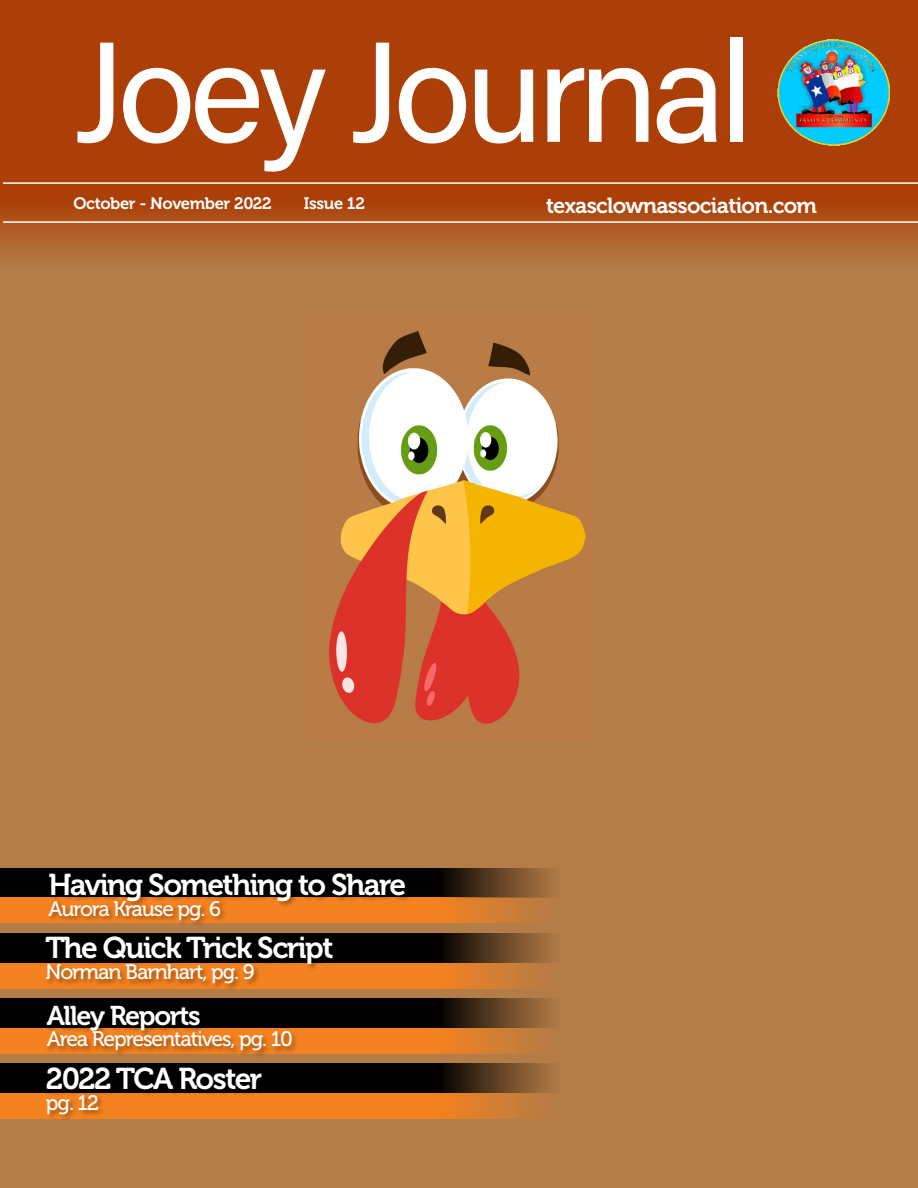
<style>
.page{position:relative;width:918px;height:1188px;background:#b47c46}
.page>*{position:absolute;margin:0;border:0;box-sizing:border-box;transform-origin:0 0}
.t1{font:142.5px "Acumin Pro";letter-spacing:-.05em;color:#fff}
.t2{font:30px "Museo 700";letter-spacing:-.05em;color:#fff}
.t3{font:27px "Museo 700";letter-spacing:-.05em;color:#fff}
.t4{font:21.75px "Museo 700";letter-spacing:-.03em;color:#fff}
.t5{font:21px "Museo 500";letter-spacing:-.05em;color:#fff}
.t6{font:16.5px "Museo 700";letter-spacing:-.02em;color:#fff}
</style>
<div class="page">
<svg style="left:0;top:0;width:918px;height:255px;background:#ac440d"></svg>
<svg style="left:0;top:868px;width:551px;height:30px;background:#2e1f10"></svg>
<svg style="left:0;top:898px;width:535px;height:25px;background:#e48029"></svg>
<div style="left:47px;top:872px;width:366px;height:55px;background:#000;opacity:.4"></div>
<svg style="left:0;top:933px;width:551px;height:30px;background:#24180d"></svg>
<svg style="left:0;top:963px;width:535px;height:25px;background:#e98026"></svg>
<div style="left:45px;top:935px;width:295px;height:56px;background:#000;opacity:.4"></div>
<svg style="left:0;top:998px;width:551px;height:30px;background:#1c130a"></svg>
<svg style="left:0;top:1028px;width:535px;height:26px;background:#eb8025"></svg>
<div style="left:46px;top:1005px;width:253px;height:53px;background:#000;opacity:.4"></div>
<svg style="left:0;top:1063px;width:551px;height:30px;background:#1d130b"></svg>
<svg style="left:0;top:1093px;width:535px;height:26px;background:#ec8124"></svg>
<div style="left:45px;top:1066px;width:225px;height:55px;background:#000;opacity:.4"></div>
<hr style="left:3px;top:182px;width:915px;height:2px;background:#fff">
<hr style="left:3px;top:221px;width:915px;height:2px;background:#fff">
<img style="left:777px;top:39px;width:112px;height:106px">
<img style="left:329px;top:331px;width:257px;height:393px">
<h1 class="t1" style="left:73px;top:-7px;width:681px">Joey Journal</h1>
<p class="t6" style="left:73px;top:194px;width:200px">October - November 2022</p>
<p class="t6" style="left:304px;top:194px;width:63px">Issue 12</p>
<p class="t4" style="left:546px;top:193px;width:273px">texasclownassociation.com</p>
<h2 class="t2" style="left:48px;top:868px;width:359px">Having Something to Share</h2>
<p class="t5" style="left:48px;top:897px;width:174px">Aurora Krause pg. 6</p>
<h2 class="t2" style="left:45px;top:931px;width:290px">The Quick Trick Script</h2>
<p class="t5" style="left:45px;top:960px;width:211px">Norman Barnhart, pg. 9</p>
<p class="t3" style="left:47px;top:1001px;width:156px">Alley Reports</p>
<p class="t5" style="left:47px;top:1028px;width:248px">Area Representatives, pg. 10</p>
<h2 class="t2" style="left:46px;top:1061px;width:218px">2022 TCA Roster</h2>
<p class="t5" style="left:46px;top:1091px;width:55px">pg. 12</p>
</div>
